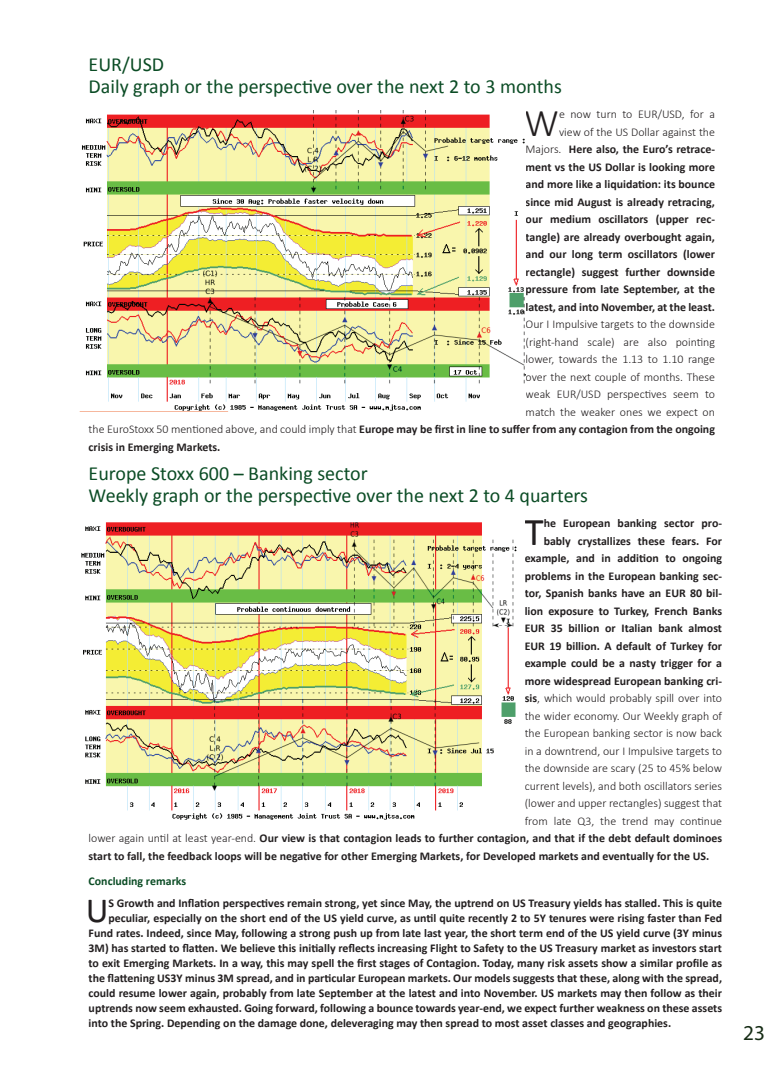
<style>
.page{position:relative;width:780px;height:1088px;background:#fff}
.page>*{position:absolute;margin:0;border:0;box-sizing:border-box;transform-origin:0 0}
.t1{font:300 39.5px "Calibri";color:#231f20}
.t2{font:39.5px "Calibri";color:#231f20}
.t3{font:35.5px "Calibri";color:#231f20}
.t4{font:21.25px "Myriad Pro";color:#162c15}
.t5{font:20px/22.5px "Calibri";color:#0b4c25}
.t6{font:700 11.88px/17.5px "Calibri";color:#231f20;text-align:right}
.t7{font:300 11.88px "Calibri";color:#231f20}
.t8{font:700 11.88px "Calibri";color:#0b4c25}
.s1{font-weight:300}
.s2{font-weight:700}
</style>
<div class="page">
<img style="left:79px;top:111px;width:446px;height:301px">
<img style="left:81px;top:522px;width:436px;height:298px">
<h3 class="t5" style="left:89px;top:52px;width:475px">EUR/USD<br>Daily graph or the perspective over the next 2 to 3 months</h3>
<h1 class="t1" style="left:524px;top:98px;width:36px">W</h1>
<p class="t6" style="left:525px;top:105px;width:191px"><span class="s1">e now turn to EUR/USD, for a<br>view of the US Dollar against the Majors.</span> Here also, the Euro’s retrace&shy;ment vs the US Dollar is looking more and more like a liquidation: its bounce since mid August is already retracing, our medium oscillators (upper rec&shy;tangle) are already overbought again, and our long term oscillators (lower rectangle) suggest further downside pressure from late September, at the latest, and into November, at the least.</p>
<p class="t7" style="left:525px;top:317px;width:191px">Our I Impulsive targets to the downside</p>
<p class="t7" style="left:525px;top:335px;width:191px">(right-hand scale) are also pointing</p>
<p class="t7" style="left:525px;top:352px;width:191px">lower, towards the 1.13 to 1.10 range</p>
<p class="t7" style="left:525px;top:370px;width:191px">over the next couple of months. These</p>
<p class="t7" style="left:525px;top:387px;width:191px">weak EUR/USD perspectives seem to</p>
<p class="t7" style="left:525px;top:405px;width:191px">match the weaker ones we expect on</p>
<p class="t6" style="left:89px;top:420px;width:628px"><span class="s1">the EuroStoxx 50 mentioned above, and could imply that</span> Europe may be first in line to suffer from any contagion from the ongoing</p>
<p class="t6" style="left:89px;top:438px;width:133px">crisis in Emerging Markets.</p>
<h3 class="t5" style="left:89px;top:461px;width:501px">Europe Stoxx 600 – Banking sector<br>Weekly graph or the perspective over the next 2 to 4 quarters</h3>
<h1 class="t2" style="left:524px;top:504px;width:21px">T</h1>
<p class="t6" style="left:543px;top:514px;width:180px">he European banking sector pro-</p>
<p class="t6" style="left:543px;top:532px;width:180px">bably crystallizes these fears. For</p>
<p class="t6" style="left:524px;top:549px;width:199px">example, and in addition to ongoing</p>
<p class="t6" style="left:524px;top:567px;width:199px">problems in the European banking sec-</p>
<p class="t6" style="left:524px;top:584px;width:199px">tor, Spanish banks have an EUR 80 bil-</p>
<p class="t6" style="left:524px;top:602px;width:199px">lion exposure to Turkey, French Banks</p>
<p class="t6" style="left:524px;top:619px;width:199px">EUR 35 billion or Italian bank almost</p>
<p class="t6" style="left:524px;top:637px;width:199px">EUR 19 billion. A default of Turkey for</p>
<p class="t6" style="left:524px;top:654px;width:199px">example could be a nasty trigger for a</p>
<p class="t6" style="left:524px;top:672px;width:199px">more widespread European banking cri-</p>
<p class="t7" style="left:524px;top:691px;width:199px"><span class="s2">sis</span>, which would probably spill over into</p>
<p class="t7" style="left:524px;top:709px;width:199px">the wider economy. Our Weekly graph of</p>
<p class="t7" style="left:524px;top:726px;width:199px">the European banking sector is now back</p>
<p class="t7" style="left:524px;top:744px;width:199px">in a downtrend, our I Impulsive targets to</p>
<p class="t7" style="left:524px;top:761px;width:199px">the downside are scary (25 to 45% below</p>
<p class="t7" style="left:524px;top:779px;width:199px">current levels), and both oscillators series</p>
<p class="t7" style="left:524px;top:796px;width:199px">(lower and upper rectangles) suggest that</p>
<p class="t7" style="left:524px;top:814px;width:199px">from late Q3, the trend may continue</p>
<p class="t6" style="left:89px;top:829px;width:635px"><span class="s1">lower again until at least year-end.</span> Our view is that contagion leads to further contagion, and that if the debt default dominoes</p>
<p class="t6" style="left:89px;top:847px;width:622px">start to fall, the feedback loops will be negative for other Emerging Markets, for Developed markets and eventually for the US.</p>
<p class="t8" style="left:89px;top:872px;width:99px">Concluding remarks</p>
<h2 class="t3" style="left:86px;top:886px;width:24px">U</h2>
<p class="t6" style="left:108px;top:894px;width:615px">S Growth and Inflation perspectives remain strong, yet since May, the uptrend on US Treasury yields has stalled. This is quite</p>
<p class="t6" style="left:108px;top:909px;width:615px">peculiar, especially on the short end of the US yield curve, as until quite recently 2 to 5Y tenures were rising faster than Fed</p>
<p class="t6" style="left:89px;top:924px;width:635px">Fund rates. Indeed, since May, following a strong push up from late last year, the short term end of the US yield curve (3Y minus</p>
<p class="t6" style="left:89px;top:939px;width:635px">3M) has started to flatten. We believe this initially reflects increasing Flight to Safety to the US Treasury market as investors start</p>
<p class="t6" style="left:89px;top:954px;width:635px">to exit Emerging Markets. In a way, this may spell the first stages of Contagion. Today, many risk assets show a similar profile as</p>
<p class="t6" style="left:89px;top:969px;width:635px">the flattening US3Y minus 3M spread, and in particular European markets. Our models suggests that these, along with the spread,</p>
<p class="t6" style="left:89px;top:984px;width:635px">could resume lower again, probably from late September at the latest and into November. US markets may then follow as their</p>
<p class="t6" style="left:89px;top:999px;width:635px">uptrends now seem exhausted. Going forward, following a bounce towards year-end, we expect further weakness on these assets</p>
<p class="t6" style="left:89px;top:1014px;width:584px">into the Spring. Depending on the damage done, deleveraging may then spread to most asset classes and geographies.</p>
<h3 class="t4" style="left:743px;top:1020px;width:23px">23</h3>
</div>
